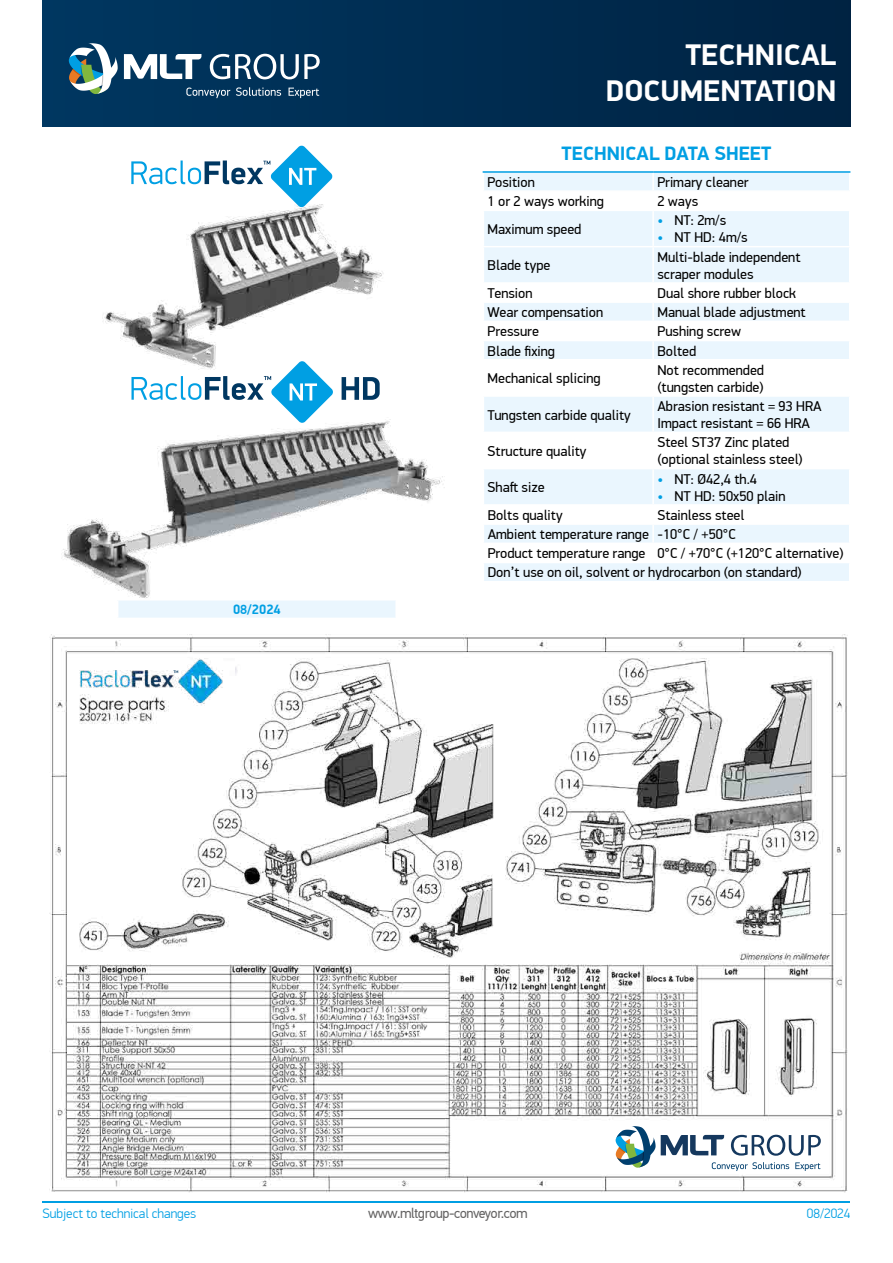
<style>
.page{position:relative;width:893px;height:1263px;background:#fff}
.page>*{position:absolute;margin:0;border:0;box-sizing:border-box;transform-origin:0 0}
.t1{font:700 30px/36px "PF Din Display Pro";color:#fff;text-align:right}
.t2{font:700 19.5px "PF Din Display Pro";color:#009fe3}
.t3{font:14.25px/17.1px "PF Din Display Pro";color:#000}
.t4{font:14.25px "PF Din Text Pro";letter-spacing:-.04em;color:#646363}
.t5{font:300 13.5px "PF Din Display Pro";color:#009fe3}
.t6{font:700 13.5px "PF Din Display Pro";color:#009fe3}
.s1{color:#009fe3}
</style>
<div class="page">
<img style="left:50px;top:634px;width:798px;height:559px">
<hr style="left:43px;top:1201px;width:807px;height:2px;background:#009fe3">
<img style="left:63px;top:419px;width:382px;height:179px">
<img style="left:103px;top:208px;width:281px;height:153px">
<div style="left:484px;top:173px;width:365px;height:408px;background:#eaf6fe"></div>
<svg style="left:484px;top:192px;width:365px;height:370px;fill:#eaf6fe"></svg>
<hr style="left:483px;top:190px;width:170px;height:2px;background:#fff">
<hr style="left:653px;top:190px;width:197px;height:2px;background:#fff">
<svg style="left:652px;top:173px;width:2px;height:37px"></svg>
<hr style="left:483px;top:210px;width:170px;height:1px;background:#fff">
<hr style="left:653px;top:210px;width:197px;height:1px;background:#fff">
<hr style="left:652px;top:211px;width:2px;height:35px;background:#fff">
<hr style="left:483px;top:246px;width:170px;height:1px;background:#fff">
<hr style="left:653px;top:246px;width:197px;height:1px;background:#fff">
<hr style="left:652px;top:247px;width:2px;height:35px;background:#fff">
<hr style="left:483px;top:282px;width:170px;height:2px;background:#fff">
<hr style="left:653px;top:282px;width:197px;height:2px;background:#fff">
<hr style="left:483px;top:301px;width:170px;height:2px;background:#fff">
<hr style="left:653px;top:301px;width:197px;height:2px;background:#fff">
<hr style="left:483px;top:321px;width:170px;height:1px;background:#fff">
<hr style="left:653px;top:321px;width:197px;height:1px;background:#fff">
<hr style="left:483px;top:340px;width:170px;height:1px;background:#fff">
<hr style="left:653px;top:340px;width:197px;height:1px;background:#fff">
<svg style="left:652px;top:284px;width:2px;height:75px"></svg>
<hr style="left:483px;top:359px;width:170px;height:1px;background:#fff">
<hr style="left:653px;top:359px;width:197px;height:1px;background:#fff">
<hr style="left:652px;top:360px;width:2px;height:35px;background:#fff">
<hr style="left:483px;top:395px;width:170px;height:2px;background:#fff">
<hr style="left:653px;top:395px;width:197px;height:2px;background:#fff">
<hr style="left:652px;top:397px;width:2px;height:35px;background:#fff">
<hr style="left:483px;top:432px;width:170px;height:1px;background:#fff">
<hr style="left:653px;top:432px;width:197px;height:1px;background:#fff">
<hr style="left:652px;top:433px;width:2px;height:35px;background:#fff">
<hr style="left:483px;top:468px;width:170px;height:1px;background:#fff">
<hr style="left:653px;top:468px;width:197px;height:1px;background:#fff">
<hr style="left:652px;top:469px;width:2px;height:35px;background:#fff">
<hr style="left:483px;top:504px;width:170px;height:2px;background:#fff">
<hr style="left:653px;top:504px;width:197px;height:2px;background:#fff">
<hr style="left:483px;top:523px;width:170px;height:2px;background:#fff">
<hr style="left:653px;top:523px;width:197px;height:2px;background:#fff">
<hr style="left:483px;top:542px;width:170px;height:2px;background:#fff">
<hr style="left:653px;top:542px;width:197px;height:2px;background:#fff">
<svg style="left:652px;top:506px;width:2px;height:56px"></svg>
<hr style="left:483px;top:562px;width:170px;height:1px;background:#fff">
<hr style="left:653px;top:562px;width:197px;height:1px;background:#fff">
<hr style="left:483px;top:171px;width:170px;height:2px;background:#009fe3">
<hr style="left:653px;top:171px;width:197px;height:2px;background:#009fe3">
<svg style="left:131px;top:145px;width:202px;height:63px"></svg>
<svg style="left:342px;top:377px;width:38px;height:23px"></svg>
<svg style="left:131px;top:361px;width:202px;height:62px"></svg>
<svg style="left:616px;top:1126px;width:205px;height:45px"></svg>
<div style="left:43px;top:0;width:807px;height:126px;background:linear-gradient(to right,#003761,#002342)"></div>
<svg style="left:186px;top:88px;width:44px;height:10px"></svg>
<svg style="left:236px;top:87px;width:45px;height:9px"></svg>
<svg style="left:289px;top:88px;width:30px;height:10px"></svg>
<svg style="left:69px;top:43px;width:49px;height:51px"></svg>
<svg style="left:210px;top:54px;width:110px;height:25px"></svg>
<svg style="left:124px;top:54px;width:77px;height:25px"></svg>
<div style="left:118px;top:600px;width:278px;height:18px;background:#eaf6fe"></div>
<svg style="left:395px;top:600px;width:1px;height:18px"></svg>
<svg style="left:173px;top:670px;width:5px;height:3px"></svg>
<h1 class="t1" style="left:606px;top:38px;width:232px">TECHNICAL<br>DOCUMENTATION</h1>
<h2 class="t2" style="left:562px;top:141px;width:211px">TECHNICAL DATA SHEET</h2>
<p class="t3" style="left:488px;top:174px;width:49px">Position</p>
<p class="t3" style="left:657px;top:174px;width:93px">Primary cleaner</p>
<p class="t3" style="left:488px;top:193px;width:118px">1 or 2 ways working</p>
<p class="t3" style="left:657px;top:193px;width:42px">2 ways</p>
<p class="t3" style="left:488px;top:221px;width:95px">Maximum speed</p>
<p class="t3" style="left:657px;top:212px;width:70px"><span class="s1">•</span> NT: 2m/s</p>
<p class="t3" style="left:657px;top:229px;width:92px"><span class="s1">•</span> NT HD: 4m/s</p>
<p class="t3" style="left:488px;top:257px;width:64px">Blade type</p>
<p class="t3" style="left:657px;top:248px;width:145px">Multi-blade independent scraper modules</p>
<p class="t3" style="left:488px;top:285px;width:46px">Tension</p>
<p class="t3" style="left:657px;top:285px;width:140px">Dual shore rubber block</p>
<p class="t3" style="left:488px;top:304px;width:117px">Wear compensation</p>
<p class="t3" style="left:657px;top:304px;width:150px">Manual blade adjustment</p>
<p class="t3" style="left:488px;top:323px;width:53px">Pressure</p>
<p class="t3" style="left:657px;top:323px;width:85px">Pushing screw</p>
<p class="t3" style="left:488px;top:342px;width:69px">Blade fixing</p>
<p class="t3" style="left:657px;top:342px;width:40px">Bolted</p>
<p class="t3" style="left:488px;top:370px;width:114px">Mechanical splicing</p>
<p class="t3" style="left:657px;top:361px;width:108px">Not recommended (tungsten carbide)</p>
<p class="t3" style="left:488px;top:406px;width:145px">Tungsten carbide quality</p>
<p class="t3" style="left:657px;top:398px;width:166px">Abrasion resistant = 93 HRA<br>Impact resistant = 66 HRA</p>
<p class="t3" style="left:488px;top:443px;width:100px">Structure quality</p>
<p class="t3" style="left:657px;top:434px;width:147px">Steel ST37 Zinc plated (optional stainless steel)</p>
<p class="t3" style="left:488px;top:479px;width:58px">Shaft size</p>
<p class="t3" style="left:657px;top:470px;width:101px"><span class="s1">•</span> NT: Ø42,4 th.4</p>
<p class="t3" style="left:657px;top:487px;width:130px"><span class="s1">•</span> NT HD: 50x50 plain</p>
<p class="t6" style="left:233px;top:601px;width:49px">08/2024</p>
<p class="t3" style="left:488px;top:506px;width:357px;line-height:19.2px;text-indent:170px">Stainless steel<br>Ambient temperature range -10°C / +50°C<br>Product temperature range 0°C / +70°C (+120°C alternative)<br>Don’t use on oil, solvent or hydrocarbon (on standard)</p>
<p class="t3" style="left:488px;top:507px;width:77px">Bolts quality</p>
<p class="t4" style="left:368px;top:1205px;width:161px">www.mltgroup-conveyor.com</p>
<p class="t5" style="left:43px;top:1205px;width:155px">Subject to technical changes</p>
<p class="t5" style="left:807px;top:1205px;width:45px">08/2024</p>
</div>
